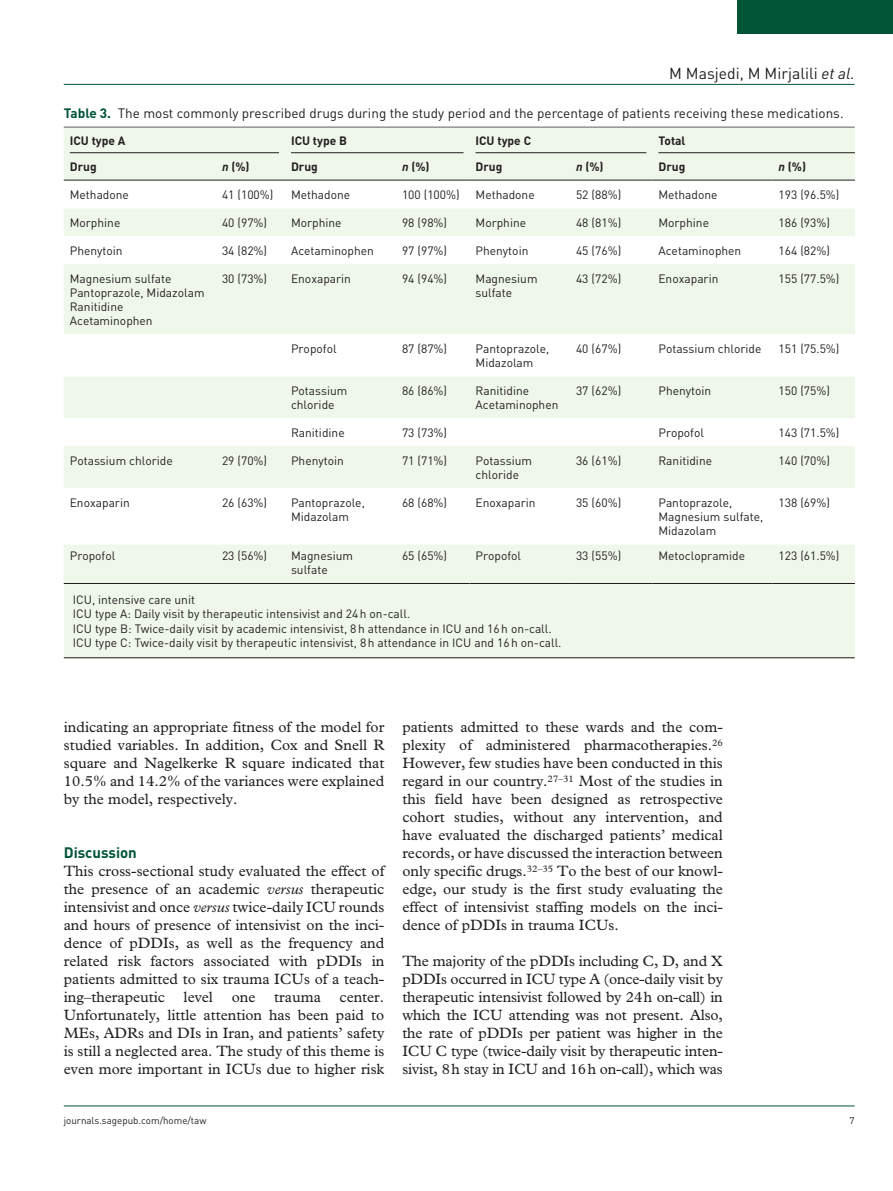
<style>
.page{position:relative;width:893px;height:1191px;background:#fff}
.page>*{position:absolute;margin:0;border:0;box-sizing:border-box;transform-origin:0 0}
.t1{font:15.75px "DIN";color:#231f20}
.t2{font:15px/18px "Plantin Std";color:#231f20;text-align:justify}
.t3{font:700 15px "DIN";color:#015436}
.t4{font:13.5px "DIN";color:#231f20}
.t5{font:12px/14.2px "DIN";color:#231f20}
.t6{font:700 12px "DIN";color:#231f20}
.t7{font:9.75px "DIN";color:#231f20}
.s1{font-style:italic}
.s2{font-weight:700;color:#015436}
</style>
<div class="page">
<hr style="left:64px;top:84px;width:791px;height:1px;background:#015436">
<hr style="left:64px;top:1105px;width:791px;height:1px;background:#015436">
<div style="left:738px;top:0;width:155px;height:34px;background:#015436"></div>
<div style="left:64px;top:584px;width:791px;height:75px;background:#eff7ea"></div>
<hr style="left:64px;top:127px;width:791px;height:1px;background:#231f20">
<hr style="left:64px;top:657px;width:791px;height:1px;background:#231f20">
<div style="left:64px;top:128px;width:791px;height:455px;background:#eff7ea"></div>
<svg style="left:64px;top:181px;width:791px;height:363px"></svg>
<hr style="left:64px;top:180px;width:152px;height:1px;background:#231f20">
<hr style="left:216px;top:180px;width:69px;height:1px;background:#231f20">
<hr style="left:285px;top:180px;width:111px;height:1px;background:#231f20">
<hr style="left:396px;top:180px;width:74px;height:1px;background:#231f20">
<hr style="left:470px;top:180px;width:100px;height:1px;background:#231f20">
<hr style="left:570px;top:180px;width:82px;height:1px;background:#231f20">
<hr style="left:652px;top:180px;width:121px;height:1px;background:#231f20">
<hr style="left:772px;top:180px;width:83px;height:1px;background:#231f20">
<hr style="left:64px;top:583px;width:152px;height:1px;background:#231f20">
<hr style="left:216px;top:583px;width:69px;height:1px;background:#231f20">
<hr style="left:285px;top:583px;width:111px;height:1px;background:#231f20">
<hr style="left:396px;top:583px;width:74px;height:1px;background:#231f20">
<hr style="left:470px;top:583px;width:100px;height:1px;background:#231f20">
<hr style="left:570px;top:583px;width:82px;height:1px;background:#231f20">
<hr style="left:652px;top:583px;width:121px;height:1px;background:#231f20">
<hr style="left:772px;top:583px;width:83px;height:1px;background:#231f20">
<hr style="left:70px;top:152px;width:209px;height:1px;background:#231f20">
<hr style="left:291px;top:152px;width:173px;height:1px;background:#231f20">
<hr style="left:476px;top:152px;width:170px;height:1px;background:#231f20">
<hr style="left:658px;top:152px;width:197px;height:1px;background:#231f20">
<p class="t1" style="left:669px;top:63px;width:187px">M Masjedi, M Mirjalili <span class="s1">et al.</span></p>
<p class="t4" style="left:64px;top:105px;width:781px"><span class="s2">Table 3.</span> The most commonly prescribed drugs during the study period and the percentage of patients receiving these medications.</p>
<p class="t6" style="left:70px;top:133px;width:57px">ICU type A</p>
<p class="t6" style="left:291px;top:133px;width:58px">ICU type B</p>
<p class="t6" style="left:476px;top:133px;width:57px">ICU type C</p>
<p class="t6" style="left:658px;top:133px;width:29px">Total</p>
<p class="t6" style="left:70px;top:159px;width:28px">Drug</p>
<p class="t6" style="left:222px;top:159px;width:29px"><span class="s1">n</span> (%)</p>
<p class="t6" style="left:291px;top:159px;width:28px">Drug</p>
<p class="t6" style="left:402px;top:159px;width:29px"><span class="s1">n</span> (%)</p>
<p class="t6" style="left:476px;top:159px;width:28px">Drug</p>
<p class="t6" style="left:576px;top:159px;width:29px"><span class="s1">n</span> (%)</p>
<p class="t6" style="left:658px;top:159px;width:28px">Drug</p>
<p class="t6" style="left:779px;top:159px;width:29px"><span class="s1">n</span> (%)</p>
<p class="t5" style="left:70px;top:188px;width:61px">Methadone</p>
<p class="t5" style="left:222px;top:188px;width:53px">41 (100%)</p>
<p class="t5" style="left:291px;top:188px;width:61px">Methadone</p>
<p class="t5" style="left:402px;top:188px;width:59px">100 (100%)</p>
<p class="t5" style="left:476px;top:188px;width:61px">Methadone</p>
<p class="t5" style="left:576px;top:188px;width:47px">52 (88%)</p>
<p class="t5" style="left:658px;top:188px;width:61px">Methadone</p>
<p class="t5" style="left:779px;top:188px;width:62px">193 (96.5%)</p>
<p class="t5" style="left:70px;top:215px;width:52px">Morphine</p>
<p class="t5" style="left:222px;top:215px;width:47px">40 (97%)</p>
<p class="t5" style="left:291px;top:215px;width:52px">Morphine</p>
<p class="t5" style="left:402px;top:215px;width:47px">98 (98%)</p>
<p class="t5" style="left:476px;top:215px;width:52px">Morphine</p>
<p class="t5" style="left:576px;top:215px;width:47px">48 (81%)</p>
<p class="t5" style="left:658px;top:215px;width:52px">Morphine</p>
<p class="t5" style="left:779px;top:215px;width:53px">186 (93%)</p>
<p class="t5" style="left:70px;top:243px;width:54px">Phenytoin</p>
<p class="t5" style="left:222px;top:243px;width:47px">34 (82%)</p>
<p class="t5" style="left:291px;top:243px;width:84px">Acetaminophen</p>
<p class="t5" style="left:402px;top:243px;width:47px">97 (97%)</p>
<p class="t5" style="left:476px;top:243px;width:54px">Phenytoin</p>
<p class="t5" style="left:576px;top:243px;width:47px">45 (76%)</p>
<p class="t5" style="left:658px;top:243px;width:84px">Acetaminophen</p>
<p class="t5" style="left:779px;top:243px;width:53px">164 (82%)</p>
<p class="t5" style="left:70px;top:271px;width:136px">Magnesium sulfate<br>Pantoprazole, Midazolam<br>Ranitidine<br>Acetaminophen</p>
<p class="t5" style="left:222px;top:271px;width:47px">30 (73%)</p>
<p class="t5" style="left:291px;top:271px;width:62px">Enoxaparin</p>
<p class="t5" style="left:402px;top:271px;width:47px">94 (94%)</p>
<p class="t5" style="left:476px;top:271px;width:64px">Magnesium sulfate</p>
<p class="t5" style="left:576px;top:271px;width:47px">43 (72%)</p>
<p class="t5" style="left:658px;top:271px;width:62px">Enoxaparin</p>
<p class="t5" style="left:779px;top:271px;width:62px">155 (77.5%)</p>
<p class="t5" style="left:291px;top:341px;width:47px">Propofol</p>
<p class="t5" style="left:402px;top:341px;width:47px">87 (87%)</p>
<p class="t5" style="left:476px;top:341px;width:75px">Pantoprazole,<br>Midazolam</p>
<p class="t5" style="left:576px;top:341px;width:47px">40 (67%)</p>
<p class="t5" style="left:658px;top:341px;width:104px">Potassium chloride</p>
<p class="t5" style="left:779px;top:341px;width:62px">151 (75.5%)</p>
<p class="t5" style="left:291px;top:383px;width:58px">Potassium chloride</p>
<p class="t5" style="left:402px;top:383px;width:47px">86 (86%)</p>
<p class="t5" style="left:476px;top:383px;width:84px">Ranitidine<br>Acetaminophen</p>
<p class="t5" style="left:576px;top:383px;width:47px">37 (62%)</p>
<p class="t5" style="left:658px;top:383px;width:54px">Phenytoin</p>
<p class="t5" style="left:779px;top:383px;width:53px">150 (75%)</p>
<p class="t5" style="left:291px;top:425px;width:55px">Ranitidine</p>
<p class="t5" style="left:402px;top:425px;width:47px">73 (73%)</p>
<p class="t5" style="left:658px;top:425px;width:47px">Propofol</p>
<p class="t5" style="left:779px;top:425px;width:62px">143 (71.5%)</p>
<p class="t5" style="left:70px;top:453px;width:104px">Potassium chloride</p>
<p class="t5" style="left:222px;top:453px;width:47px">29 (70%)</p>
<p class="t5" style="left:291px;top:453px;width:54px">Phenytoin</p>
<p class="t5" style="left:402px;top:453px;width:47px">71 (71%)</p>
<p class="t5" style="left:476px;top:453px;width:58px">Potassium chloride</p>
<p class="t5" style="left:576px;top:453px;width:47px">36 (61%)</p>
<p class="t5" style="left:658px;top:453px;width:55px">Ranitidine</p>
<p class="t5" style="left:779px;top:453px;width:53px">140 (70%)</p>
<p class="t5" style="left:70px;top:495px;width:62px">Enoxaparin</p>
<p class="t5" style="left:222px;top:495px;width:47px">26 (63%)</p>
<p class="t5" style="left:291px;top:495px;width:75px">Pantoprazole,<br>Midazolam</p>
<p class="t5" style="left:402px;top:495px;width:47px">68 (68%)</p>
<p class="t5" style="left:476px;top:495px;width:62px">Enoxaparin</p>
<p class="t5" style="left:576px;top:495px;width:47px">35 (60%)</p>
<p class="t5" style="left:658px;top:495px;width:106px">Pantoprazole,<br>Magnesium sulfate,<br>Midazolam</p>
<p class="t5" style="left:779px;top:495px;width:53px">138 (69%)</p>
<p class="t5" style="left:70px;top:548px;width:47px">Propofol</p>
<p class="t5" style="left:222px;top:548px;width:47px">23 (56%)</p>
<p class="t5" style="left:291px;top:548px;width:64px">Magnesium sulfate</p>
<p class="t5" style="left:402px;top:548px;width:47px">65 (65%)</p>
<p class="t5" style="left:476px;top:548px;width:47px">Propofol</p>
<p class="t5" style="left:576px;top:548px;width:47px">33 (55%)</p>
<p class="t5" style="left:658px;top:548px;width:88px">Metoclopramide</p>
<p class="t5" style="left:779px;top:548px;width:62px">123 (61.5%)</p>
<p class="t5" style="left:73px;top:592px;width:490px">ICU, intensive care unit<br>ICU type A: Daily visit by therapeutic intensivist and 24h on-call.<br>ICU type B: Twice-daily visit by academic intensivist, 8h attendance in ICU and 16h on-call.<br>ICU type C: Twice-daily visit by therapeutic intensivist, 8h attendance in ICU and 16h on-call.</p>
<p class="t2" style="left:64px;top:718px;width:322px">indicating an appropriate fitness of the model for studied variables. In addition, Cox and Snell R square and Nagelkerke R square indicated that 10.5% and 14.2% of the variances were explained by the model, respectively.</p>
<p class="t3" style="left:64px;top:843px;width:75px">Discussion</p>
<p class="t2" style="left:64px;top:862px;width:322px">This cross-sectional study evaluated the effect of the presence of an academic <span class="s1">versus</span> therapeutic intensivist and once <span class="s1">versus</span> twice-daily ICU rounds and hours of presence of intensivist on the inci&shy;dence of pDDIs, as well as the frequency and related risk factors associated with pDDIs in patients admitted to six trauma ICUs of a teach&shy;ing–therapeutic</p>
<p class="t2" style="left:184px;top:988px;width:31px">level</p>
<p class="t2" style="left:232px;top:988px;width:25px">one</p>
<p class="t2" style="left:274px;top:988px;width:48px">trauma</p>
<p class="t2" style="left:64px;top:988px;width:322px;text-indent:276px">center.<br>Unfortunately, little attention has been paid to MEs, ADRs and DIs in Iran, and patients’ safety is still a neglected area. The study of this theme is even more important in ICUs due to higher risk</p>
<p class="t2" style="left:402px;top:718px;width:322px">patients admitted to these wards and the com&shy;plexity of administered pharmacotherapies.<sup>26<br></sup>However, few studies have been conducted in this regard in our country.<sup>27–31</sup> Most of the studies in this field have been designed as retrospective cohort studies, without any intervention, and have evaluated the discharged patients’ medical records, or have discussed the interaction between only specific drugs.<sup>32–35</sup> To the best of our knowl&shy;edge, our study is the first study evaluating the effect of intensivist staffing models on the inci&shy;dence of pDDIs in trauma ICUs.</p>
<p class="t2" style="left:402px;top:952px;width:322px">The majority of the pDDIs including C, D, and X pDDIs occurred in ICU type A (once-daily visit by therapeutic intensivist followed by 24h on-call) in which the ICU attending was not present. Also, the rate of pDDIs per patient was higher in the ICU C type (twice-daily visit by therapeutic inten&shy;sivist, 8h stay in ICU and 16h on-call), which was</p>
<p class="t7" style="left:64px;top:1114px;width:144px">journals.sagepub.com/home/taw</p>
<p class="t7" style="left:850px;top:1114px;width:7px">7</p>
</div>
